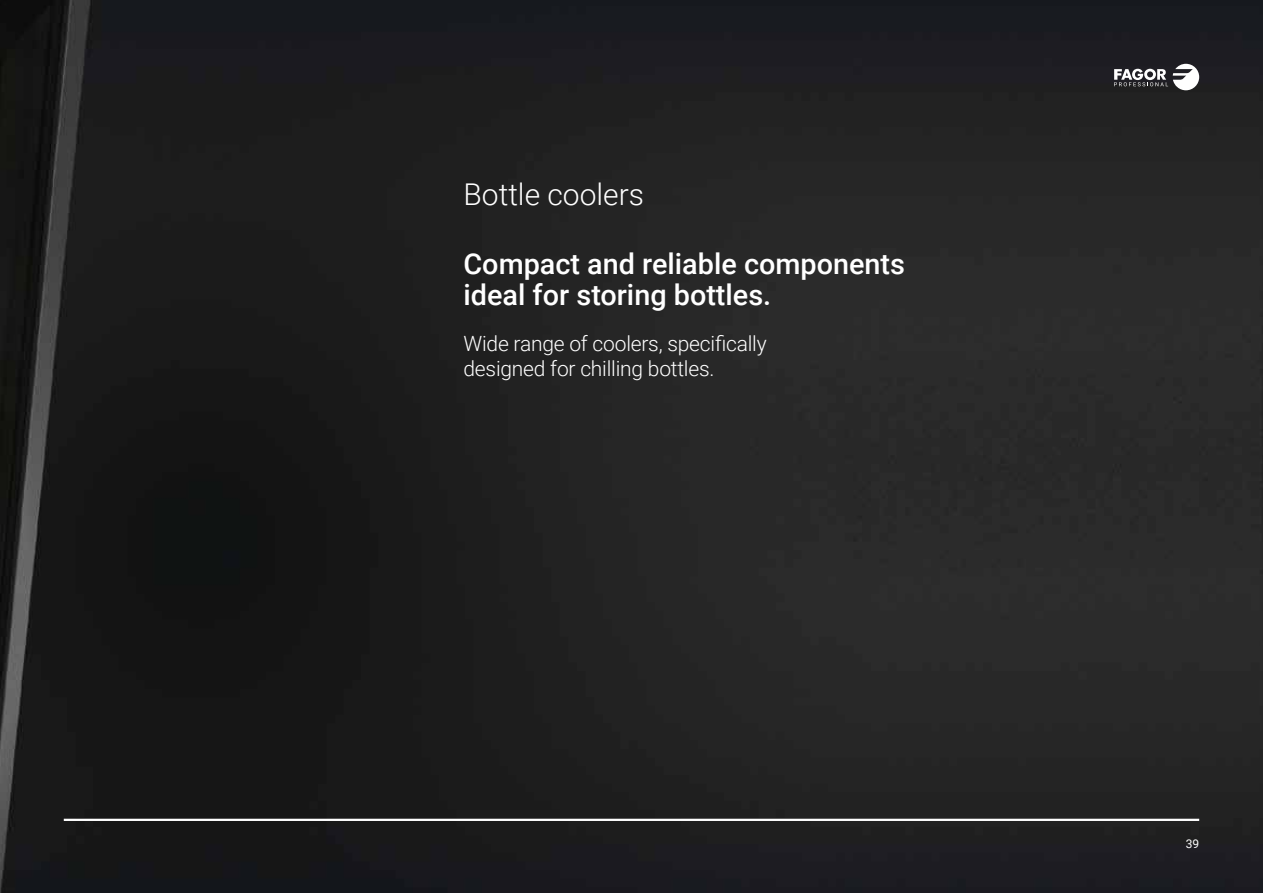
<style>
.page{position:relative;width:1263px;height:893px;background:#fff}
.page>*{position:absolute;margin:0;border:0;box-sizing:border-box;transform-origin:0 0}
.t1{font:300 30px "Roboto";color:#fff}
.t2{font:500 28.8px/31.5px "Roboto";color:#fff}
.t3{font:300 21px/25.2px "Roboto";letter-spacing:-.01em;color:#fff}
.t4{font:12px "Roboto";color:#fff}
</style>
<div class="page">
<img style="left:0;top:0;width:1263px;height:893px">
<svg style="left:1114px;top:64px;width:85px;height:26px"></svg>
<hr style="left:64px;top:819px;width:1135px;height:2px;background:#fff">
<h1 class="t1" style="left:463px;top:174px;width:182px">Bottle coolers</h1>
<h2 class="t2" style="left:463px;top:247px;width:443px">Compact and reliable components ideal for storing bottles.</h2>
<p class="t3" style="left:463px;top:330px;width:305px">Wide range of coolers, specifically designed for chilling bottles.</p>
<p class="t4" style="left:1186px;top:835px;width:15px">39</p>
</div>
